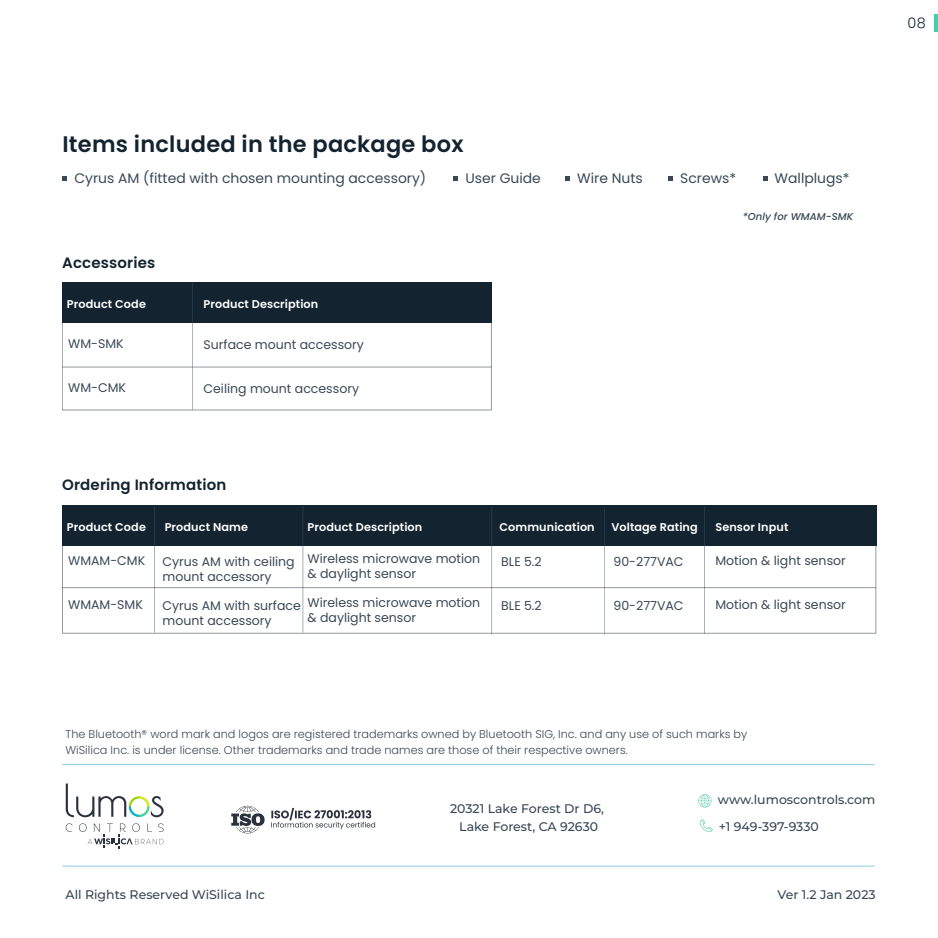
<style>
.page{position:relative;width:938px;height:938px;background:#fff}
.page>*{position:absolute;margin:0;border:0;box-sizing:border-box;transform-origin:0 0}
.t1{font:600 22.5px "Poppins";letter-spacing:.01em;color:#132430}
.t2{font:600 15px "Poppins";letter-spacing:.01em;color:#132430}
.t3{font:300 14.5px "Poppins";color:#132430}
.t4{font:13.75px "Poppins";color:#394956}
.t5{font:12.5px/15px "Poppins";color:#394956}
.t6{font:500 12.5px/18.1px "Montserrat";color:#394956;text-align:center}
.t7{font:300 11.25px/16.2px "Poppins";color:#394956}
.t8{font:600 11.25px "Poppins";letter-spacing:.01em;color:#fff}
.t9{font:italic 500 10px "Poppins";color:#394956}
</style>
<div class="page">
<hr style="left:934px;top:14px;width:3px;height:17px;background:#3bd4ae">
<div style="left:62px;top:505px;width:814px;height:41px;background:#132430"></div>
<hr style="left:154px;top:505px;width:1px;height:127px;background:#3c5666">
<hr style="left:302px;top:505px;width:1px;height:127px;background:#3c5666">
<hr style="left:604px;top:506px;width:1px;height:128px;background:#3c5666">
<hr style="left:491px;top:506px;width:1px;height:128px;background:#3c5666">
<hr style="left:704px;top:507px;width:1px;height:127px;background:#3c5666">
<svg style="left:66px;top:823px;width:6px;height:8px"></svg>
<svg style="left:66px;top:783px;width:98px;height:34px"></svg>
<svg style="left:79px;top:823px;width:85px;height:25px"></svg>
<svg style="left:698px;top:794px;width:13px;height:13px"></svg>
<svg style="left:699px;top:819px;width:13px;height:13px"></svg>
<hr style="left:62px;top:764px;width:812px;height:1px;background:#90cce4">
<hr style="left:62px;top:865px;width:812px;height:1px;background:#90cce4">
<svg style="left:231px;top:805px;width:33px;height:29px"></svg>
<svg style="left:271px;top:808px;width:104px;height:21px"></svg>
<svg style="left:63px;top:176px;width:4px;height:4px"></svg>
<svg style="left:454px;top:176px;width:4px;height:4px"></svg>
<svg style="left:565px;top:176px;width:5px;height:4px"></svg>
<svg style="left:668px;top:176px;width:4px;height:4px"></svg>
<svg style="left:763px;top:176px;width:4px;height:4px"></svg>
<hr style="left:62px;top:587px;width:813px;height:1px;background:#132430">
<div style="left:62px;top:282px;width:429px;height:41px;background:#132430"></div>
<hr style="left:62px;top:366px;width:429px;height:1px;background:#132430">
<hr style="left:192px;top:283px;width:1px;height:127px;background:#3c5666">
<p class="t3" style="left:907px;top:14px;width:20px">08</p>
<h1 class="t1" style="left:62px;top:131px;width:402px">Items included in the package box</h1>
<p class="t4" style="left:74px;top:170px;width:353px">Cyrus AM (fitted with chosen mounting accessory)</p>
<p class="t4" style="left:465px;top:170px;width:77px">User Guide</p>
<p class="t4" style="left:577px;top:170px;width:67px">Wire Nuts</p>
<p class="t4" style="left:680px;top:170px;width:57px">Screws*</p>
<p class="t4" style="left:774px;top:170px;width:77px">Wallplugs*</p>
<p class="t9" style="left:742px;top:211px;width:112px">*Only for WMAM-SMK</p>
<p class="t2" style="left:62px;top:253px;width:95px">Accessories</p>
<p class="t8" style="left:67px;top:298px;width:81px">Product Code</p>
<p class="t8" style="left:203px;top:298px;width:116px">Product Description</p>
<p class="t5" style="left:68px;top:336px;width:57px">WM-SMK</p>
<p class="t5" style="left:203px;top:337px;width:162px">Surface mount accessory</p>
<p class="t5" style="left:68px;top:380px;width:59px">WM-CMK</p>
<p class="t5" style="left:203px;top:381px;width:157px">Ceiling mount accessory</p>
<p class="t2" style="left:62px;top:476px;width:166px">Ordering Information</p>
<p class="t8" style="left:165px;top:521px;width:85px">Product Name</p>
<p class="t8" style="left:307px;top:521px;width:116px">Product Description</p>
<p class="t8" style="left:499px;top:520px;width:97px">Communication</p>
<p class="t8" style="left:611px;top:520px;width:88px">Voltage Rating</p>
<p class="t8" style="left:715px;top:520px;width:74px">Sensor Input</p>
<p class="t5" style="left:68px;top:553px;width:79px">WMAM-CMK</p>
<p class="t5" style="left:162px;top:554px;width:134px">Cyrus AM with ceiling</p>
<p class="t5" style="left:501px;top:554px;width:42px">BLE 5.2</p>
<p class="t5" style="left:162px;top:569px;width:111px">mount accessory</p>
<p class="t8" style="left:67px;top:521px;width:81px">Product Code</p>
<p class="t5" style="left:307px;top:551px;width:174px">Wireless microwave motion &amp; daylight sensor</p>
<p class="t5" style="left:613px;top:554px;width:72px">90-277VAC</p>
<p class="t5" style="left:715px;top:553px;width:132px">Motion &amp; light sensor</p>
<p class="t5" style="left:307px;top:595px;width:174px">Wireless microwave motion &amp; daylight sensor</p>
<p class="t5" style="left:613px;top:598px;width:72px">90-277VAC</p>
<p class="t5" style="left:715px;top:597px;width:132px">Motion &amp; light sensor</p>
<p class="t5" style="left:68px;top:597px;width:76px">WMAM-SMK</p>
<p class="t5" style="left:162px;top:598px;width:140px">Cyrus AM with surface</p>
<p class="t5" style="left:501px;top:598px;width:42px">BLE 5.2</p>
<p class="t5" style="left:162px;top:613px;width:111px">mount accessory</p>
<p class="t7" style="left:66px;top:726px;width:683px">The Bluetooth® word mark and logos are registered trademarks owned by Bluetooth SIG, Inc. and any use of such marks by<br>WiSilica Inc. is under license. Other trademarks and trade names are those of their respective owners.</p>
<p class="t6" style="left:66px;top:885px;width:201px">All Rights Reserved WiSilica Inc</p>
<p class="t6" style="left:450px;top:799px;width:155px">20321 Lake Forest Dr D6,<br>Lake Forest, CA 92630</p>
<p class="t6" style="left:717px;top:790px;width:159px">www.lumoscontrols.com</p>
<p class="t6" style="left:718px;top:816px;width:101px">+1 949-397-9330</p>
<p class="t6" style="left:777px;top:885px;width:100px">Ver 1.2 Jan 2023</p>
</div>
